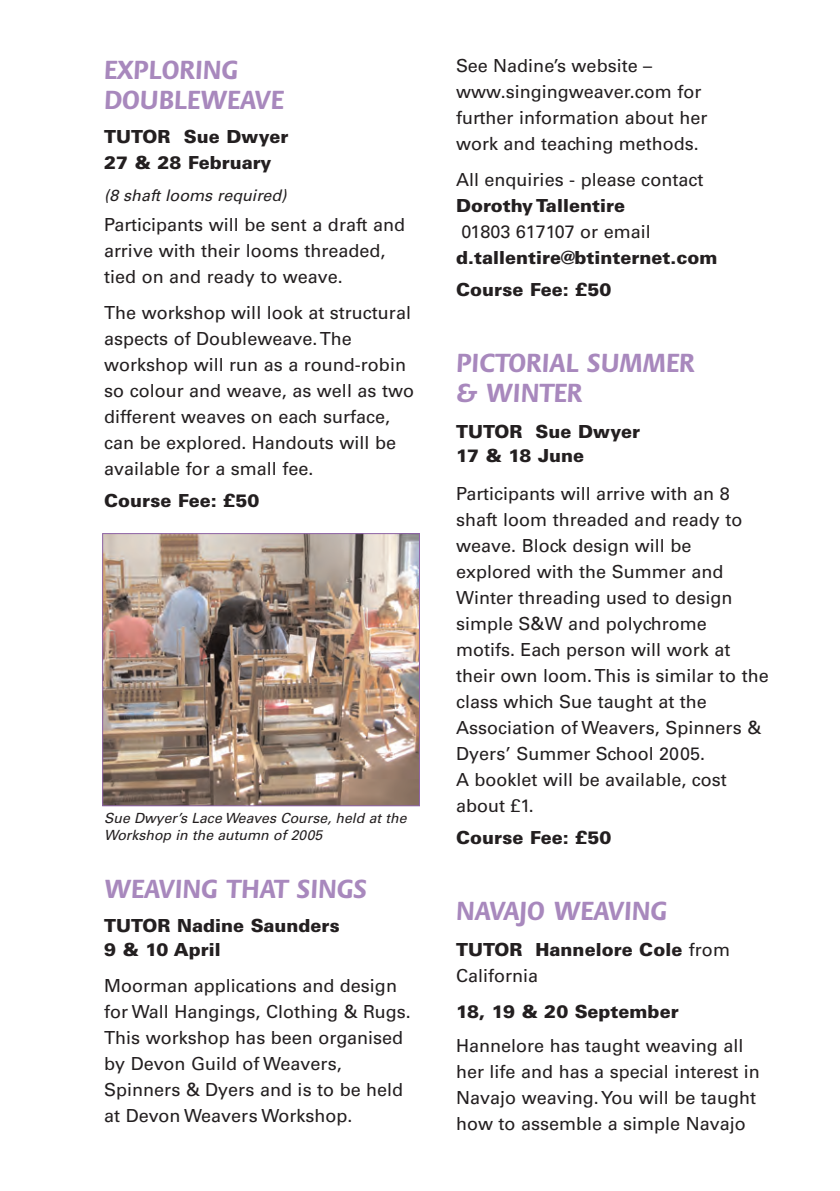
<style>
.page{position:relative;width:840px;height:1191px;background:#fff}
.page>*{position:absolute;margin:0;border:0;box-sizing:border-box;transform-origin:0 0}
.t1{font:700 28px/30px "Flora LT";color:#a888bd}
.t2{font:18px/26px "Univers LT";color:#231f20}
.t3{font:900 18px/26px "Univers LT";color:#231f20}
.t4{font:italic 16px "Univers LT";color:#231f20}
.t5{font:italic 14px/16.8px "Univers LT";color:#231f20}
.s1{font-weight:400}
</style>
<div class="page">
<img style="left:104px;top:535px;width:314px;height:269px">
<div style="left:102px;top:533px;width:318px;height:273px;border:1px solid #8f65a9"></div>
<h1 class="t1" style="left:104px;top:57px;width:181px">EXPLORING<br>DOUBLEWEAVE</h1>
<p class="t3" style="left:104px;top:126px;width:186px">TUTOR Sue Dwyer<br>27 &amp; 28 February</p>
<p class="t4" style="left:104px;top:190px;width:184px">(8 shaft looms required)</p>
<p class="t2" style="left:104px;top:214px;width:302px">Participants will be sent a draft and arrive with their looms threaded, tied on and ready to weave.</p>
<p class="t2" style="left:104px;top:302px;width:311px">The workshop will look at structural aspects of Doubleweave. The workshop will run as a round-robin so colour and weave, as well as two different weaves on each surface, can be explored. Handouts will be available for a small fee.</p>
<p class="t3" style="left:104px;top:490px;width:157px">Course Fee: £50</p>
<p class="t5" style="left:104px;top:811px;width:303px">Sue Dwyer’s Lace Weaves Course, held at the<br>Workshop in the autumn of 2005</p>
<h1 class="t1" style="left:104px;top:875px;width:264px">WEAVING THAT SINGS</h1>
<p class="t3" style="left:104px;top:915px;width:237px;line-height:24px">TUTOR Nadine Saunders<br>9 &amp; 10 April</p>
<p class="t2" style="left:104px;top:974px;width:308px">Moorman applications and design for Wall Hangings, Clothing &amp; Rugs.<br>This workshop has been organised by Devon Guild of Weavers,<br>Spinners &amp; Dyers and is to be held at Devon Weavers Workshop.</p>
<p class="t2" style="left:456px;top:54px;width:253px">See Nadine’s website – www.singingweaver.com for further information about her work and teaching methods.</p>
<p class="t2" style="left:456px;top:168px;width:249px">All enquiries - please contact</p>
<p class="t3" style="left:456px;top:194px;width:170px">Dorothy Tallentire</p>
<p class="t2" style="left:461px;top:220px;width:191px">01803 617107 or email</p>
<p class="t3" style="left:456px;top:243px;width:263px;line-height:32px">d.tallentire@btinternet.com<br>Course Fee: £50</p>
<h1 class="t1" style="left:456px;top:349px;width:240px">PICTORIAL SUMMER &amp; WINTER</h1>
<p class="t3" style="left:456px;top:421px;width:186px;line-height:24px">TUTOR Sue Dwyer<br>17 &amp; 18 June</p>
<p class="t2" style="left:456px;top:482px;width:314px">Participants will arrive with an 8 shaft loom threaded and ready to weave. Block design will be explored with the Summer and<br>Winter threading used to design simple S&amp;W and polychrome motifs. Each person will work at their own loom. This is similar to the class which Sue taught at the<br>Association of Weavers, Spinners &amp;<br>Dyers’ Summer School 2005.<br>A booklet will be available, cost about £1.</p>
<p class="t3" style="left:456px;top:826px;width:157px">Course Fee: £50</p>
<h1 class="t1" style="left:456px;top:897px;width:212px">NAVAJO WEAVING</h1>
<p class="t3" style="left:456px;top:938px;width:275px">TUTOR Hannelore Cole <span class="s1">from<br>California</span></p>
<p class="t3" style="left:456px;top:1000px;width:224px">18, 19 &amp; 20 September</p>
<p class="t2" style="left:456px;top:1034px;width:305px">Hannelore has taught weaving all her life and has a special interest in Navajo weaving. You will be taught how to assemble a simple Navajo</p>
</div>
